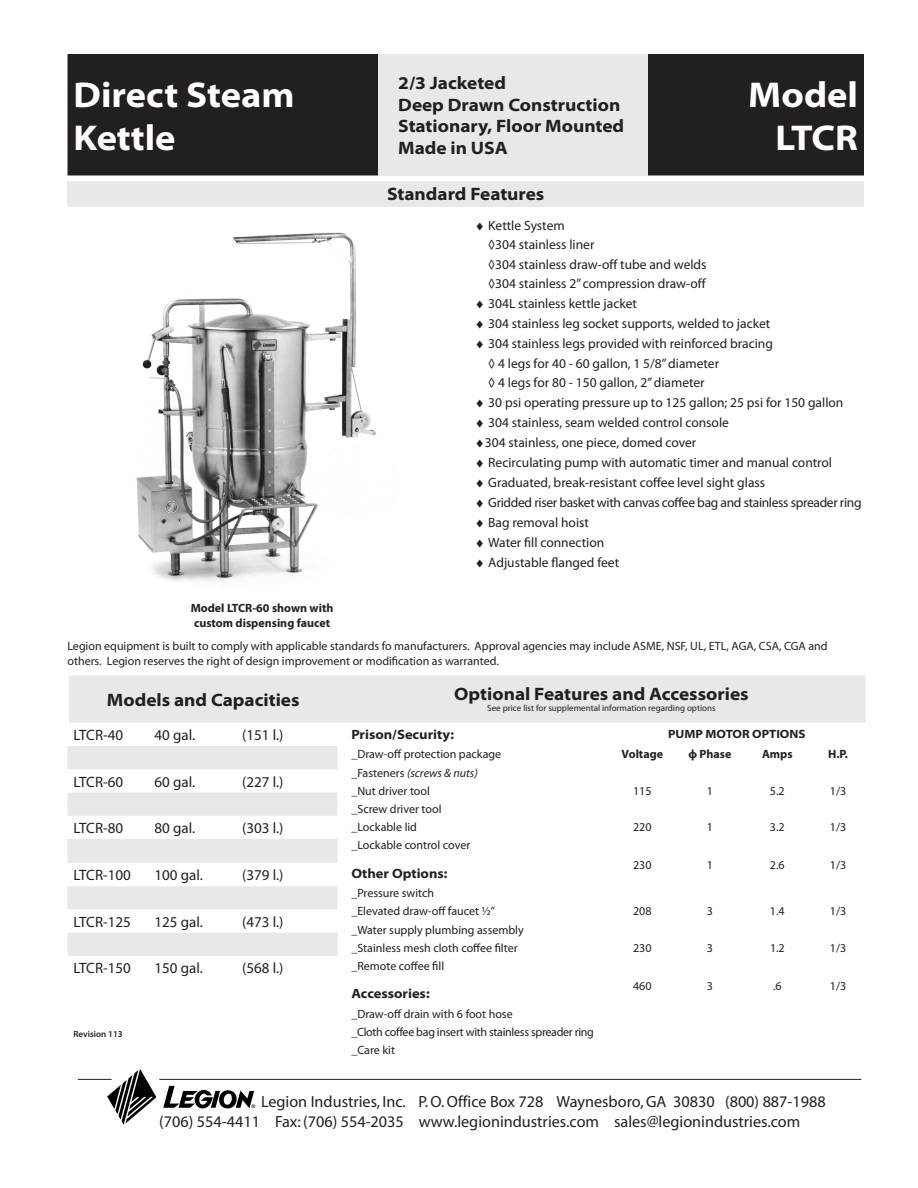
<style>
.page{position:relative;width:918px;height:1188px;background:#fff}
.page>*{position:absolute;margin:0;border:0;box-sizing:border-box;transform-origin:0 0}
.t1{font:700 semi-expanded 36px/43.2px "Myriad Pro";color:#fff}
.t2{font:700 semi-expanded 18px/21.6px "Myriad Pro";color:#231f20}
.t3{font:16.2px/20.5px "Myriad";color:#231f20}
.t4{font:15px "Myriad Pro";color:#231f20}
.t5{font:13.5px "Myriad Pro";color:#231f20}
.t6{font:13.5px "Myriad Pro";letter-spacing:-.025em;color:#231f20}
.t7{font:700 semi-expanded 13.5px "Myriad Pro";color:#231f20}
.t8{font:12px/18.1px "Myriad Pro";color:#231f20}
.t9{font:12px/18.1px "Myriad Pro";letter-spacing:-.025em;color:#231f20}
.t10{font:700 12px/14.4px "Myriad Pro";color:#231f20}
.t11{font:700 semi-expanded 12px "Myriad Pro";color:#231f20}
.t12{font:9px "Myriad Pro";color:#231f20}
.t13{font:600 9px "Myriad Pro";color:#231f20}
.t14{font:700 5.4px "Times";color:#000}
.s1{font-style:italic}
</style>
<div class="page">
<svg style="left:163px;top:1086px;width:91px;height:23px"></svg>
<svg style="left:107px;top:1069px;width:49px;height:56px"></svg>
<hr style="left:159px;top:1079px;width:702px;height:1px;background:#231f20">
<hr style="left:78px;top:1079px;width:34px;height:1px;background:#231f20">
<div style="left:68px;top:54px;width:796px;height:122px;background:#231f20"></div>
<div style="left:378px;top:54px;width:270px;height:122px;background:#e7e8e8"></div>
<div style="left:68px;top:181px;width:796px;height:25px;background:#e7e8e8"></div>
<div style="left:69px;top:676px;width:797px;height:47px;background:#e7e8e8"></div>
<svg style="left:68px;top:746px;width:270px;height:210px;fill:#e7e8e8"></svg>
<img style="left:136px;top:232px;width:240px;height:350px">
<h1 class="t1" style="left:74px;top:73px;width:222px">Direct Steam<br>Kettle</h1>
<h2 class="t2" style="left:398px;top:72px;width:227px">2/3 Jacketed<br>Deep Drawn Construction<br>Stationary, Floor Mounted<br>Made in USA</h2>
<h1 class="t1" style="left:748px;top:73px;width:111px;text-align:right">Model<br>LTCR</h1>
<h2 class="t2" style="left:387px;top:184px;width:159px">Standard Features</h2>
<p class="t10" style="left:191px;top:601px;width:144px">Model LTCR-60 shown with custom dispensing faucet</p>
<p class="t5" style="left:475px;top:218px;width:91px">♦ Kettle System</p>
<p class="t5" style="left:488px;top:237px;width:108px">◊304 stainless liner</p>
<p class="t5" style="left:488px;top:257px;width:220px">◊304 stainless draw-off tube and welds</p>
<p class="t5" style="left:488px;top:277px;width:219px">◊304 stainless 2” compression draw-off</p>
<p class="t5" style="left:475px;top:296px;width:164px">♦ 304L stainless kettle jacket</p>
<p class="t5" style="left:475px;top:316px;width:297px">♦ 304 stainless leg socket supports, welded to jacket</p>
<p class="t5" style="left:475px;top:336px;width:300px">♦ 304 stainless legs provided with reinforced bracing</p>
<p class="t5" style="left:488px;top:356px;width:232px">◊ 4 legs for 40 - 60 gallon, 1 5/8” diameter</p>
<p class="t5" style="left:488px;top:375px;width:218px">◊ 4 legs for 80 - 150 gallon, 2” diameter</p>
<p class="t5" style="left:475px;top:395px;width:370px">♦ 30 psi operating pressure up to 125 gallon; 25 psi for 150 gallon</p>
<p class="t5" style="left:475px;top:415px;width:256px">♦ 304 stainless, seam welded control console</p>
<p class="t5" style="left:475px;top:435px;width:223px">♦304 stainless, one piece, domed cover</p>
<p class="t5" style="left:475px;top:455px;width:359px">♦ Recirculating pump with automatic timer and manual control</p>
<p class="t5" style="left:475px;top:475px;width:292px">♦ Graduated, break-resistant coffee level sight glass</p>
<p class="t6" style="left:475px;top:495px;width:388px">♦ Gridded riser basket with canvas coffee bag and stainless spreader ring</p>
<p class="t5" style="left:475px;top:515px;width:116px">♦ Bag removal hoist</p>
<p class="t5" style="left:475px;top:535px;width:131px">♦ Water fill connection</p>
<p class="t5" style="left:475px;top:555px;width:146px">♦ Adjustable flanged feet</p>
<p class="t8" style="left:68px;top:639px;width:762px;line-height:14.4px">Legion equipment is built to comply with applicable standards fo manufacturers. Approval agencies may include ASME, NSF, UL, ETL, AGA, CSA, CGA and others. Legion reserves the right of design improvement or modification as warranted.</p>
<h2 class="t2" style="left:107px;top:689px;width:194px">Models and Capacities</h2>
<h2 class="t2" style="left:454px;top:684px;width:296px">Optional Features and Accessories</h2>
<p class="t12" style="left:487px;top:703px;width:230px">See price list for supplemental information regarding options</p>
<p class="t4" style="left:74px;top:727px;width:51px">LTCR-40</p>
<p class="t4" style="left:154px;top:727px;width:42px">40 gal.</p>
<p class="t4" style="left:242px;top:727px;width:43px">(151 l.)</p>
<p class="t4" style="left:74px;top:773px;width:51px">LTCR-60</p>
<p class="t4" style="left:154px;top:773px;width:42px">60 gal.</p>
<p class="t4" style="left:242px;top:773px;width:43px">(227 l.)</p>
<p class="t4" style="left:74px;top:820px;width:51px">LTCR-80</p>
<p class="t4" style="left:154px;top:820px;width:42px">80 gal.</p>
<p class="t4" style="left:242px;top:820px;width:43px">(303 l.)</p>
<p class="t4" style="left:74px;top:867px;width:59px">LTCR-100</p>
<p class="t4" style="left:154px;top:867px;width:50px">100 gal.</p>
<p class="t4" style="left:242px;top:867px;width:43px">(379 l.)</p>
<p class="t4" style="left:74px;top:913px;width:59px">LTCR-125</p>
<p class="t4" style="left:154px;top:913px;width:50px">125 gal.</p>
<p class="t4" style="left:242px;top:913px;width:43px">(473 l.)</p>
<p class="t4" style="left:74px;top:960px;width:59px">LTCR-150</p>
<p class="t4" style="left:154px;top:960px;width:50px">150 gal.</p>
<p class="t4" style="left:242px;top:960px;width:43px">(568 l.)</p>
<p class="t13" style="left:74px;top:1029px;width:51px">Revision 113</p>
<p class="t7" style="left:351px;top:727px;width:104px">Prison/Security:</p>
<p class="t11" style="left:668px;top:727px;width:139px">PUMP MOTOR OPTIONS</p>
<p class="t8" style="left:351px;top:746px;width:151px">_Draw-off protection package</p>
<p class="t10" style="left:622px;top:747px;width:43px">Voltage</p>
<p class="t10" style="left:688px;top:747px;width:44px">ф Phase</p>
<p class="t10" style="left:762px;top:747px;width:32px">Amps</p>
<p class="t10" style="left:828px;top:747px;width:21px">H.P.</p>
<p class="t8" style="left:351px;top:764px;width:128px">_Fasteners <span class="s1">(screws &amp; nuts) </span>_Nut driver tool</p>
<p class="t8" style="left:633px;top:782px;width:20px">115</p>
<p class="t8" style="left:707px;top:782px;width:8px">1</p>
<p class="t8" style="left:770px;top:782px;width:16px">5.2</p>
<p class="t8" style="left:830px;top:782px;width:18px">1/3</p>
<p class="t8" style="left:351px;top:800px;width:92px">_Screw driver tool _Lockable lid</p>
<p class="t8" style="left:351px;top:837px;width:120px">_Lockable control cover</p>
<p class="t7" style="left:351px;top:865px;width:98px">Other Options:</p>
<p class="t8" style="left:351px;top:884px;width:145px">_Pressure switch<br>_Elevated draw-off faucet ½”</p>
<p class="t8" style="left:351px;top:921px;width:174px">_Water supply plumbing assembly _Stainless mesh cloth coffee filter</p>
<p class="t8" style="left:351px;top:957px;width:94px">_Remote coffee fill</p>
<p class="t7" style="left:351px;top:986px;width:80px">Accessories:</p>
<p class="t9" style="left:351px;top:1005px;width:244px">_Draw-off drain with 6 foot hose<br>_Cloth coffee bag insert with stainless spreader ring _Care kit</p>
<p class="t8" style="left:633px;top:818px;width:20px">220</p>
<p class="t8" style="left:707px;top:818px;width:8px">1</p>
<p class="t8" style="left:770px;top:818px;width:16px">3.2</p>
<p class="t8" style="left:830px;top:818px;width:18px">1/3</p>
<p class="t8" style="left:633px;top:856px;width:20px">230</p>
<p class="t8" style="left:707px;top:856px;width:8px">1</p>
<p class="t8" style="left:770px;top:856px;width:16px">2.6</p>
<p class="t8" style="left:830px;top:856px;width:18px">1/3</p>
<p class="t8" style="left:633px;top:903px;width:20px">208</p>
<p class="t8" style="left:707px;top:903px;width:8px">3</p>
<p class="t8" style="left:770px;top:903px;width:16px">1.4</p>
<p class="t8" style="left:830px;top:903px;width:18px">1/3</p>
<p class="t8" style="left:633px;top:939px;width:20px">230</p>
<p class="t8" style="left:707px;top:939px;width:8px">3</p>
<p class="t8" style="left:770px;top:939px;width:16px">1.2</p>
<p class="t8" style="left:830px;top:939px;width:18px">1/3</p>
<p class="t8" style="left:633px;top:977px;width:20px">460</p>
<p class="t8" style="left:707px;top:977px;width:8px">3</p>
<p class="t8" style="left:773px;top:977px;width:10px">.6</p>
<p class="t8" style="left:830px;top:977px;width:18px">1/3</p>
<p class="t3" style="left:159px;top:1092px;width:668px;text-indent:102px">Legion Industries, Inc. P. O. Office Box 728 Waynesboro, GA 30830 (800) 887-1988 (706) 554-4411 Fax: (706) 554-2035 www.legionindustries.com sales@legionindustries.com</p>
<p class="t14" style="left:251px;top:1103px;width:6px">®</p>
</div>
